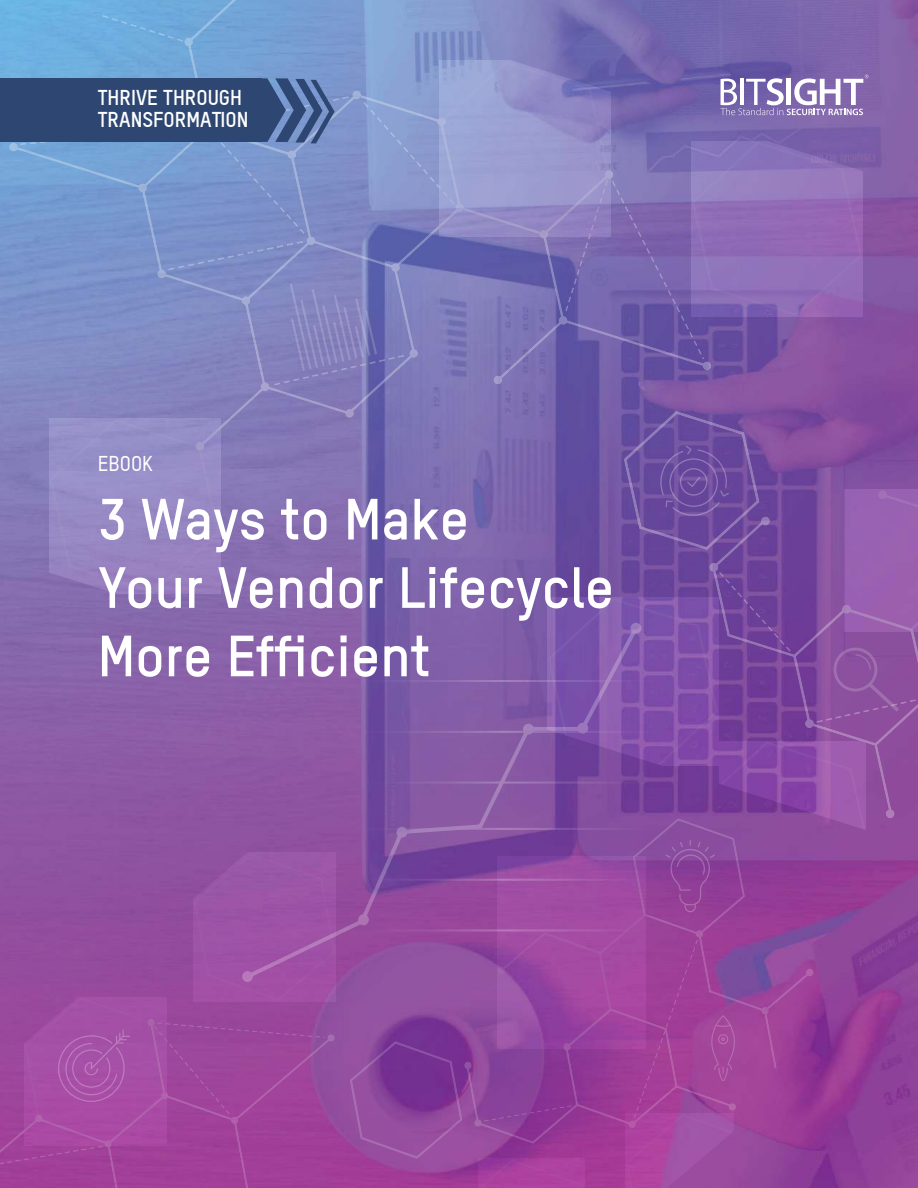
<style>
.page{position:relative;width:918px;height:1188px;background:#fff}
.page>*{position:absolute;margin:0;border:0;box-sizing:border-box;transform-origin:0 0}
.t1{font:500 57px/68.4px "T Star Pro";color:#fff}
.t2{font:700 21px/22.5px "T Star Pro";color:#fff}
.t3{font:500 21px "T Star Pro";color:#fff}
</style>
<div class="page">
<img style="left:0;top:0;width:918px;height:1188px">
<svg style="left:721px;top:75px;width:147px;height:40px"></svg>
<svg style="left:705px;top:1016px;width:36px;height:64px"></svg>
<svg style="left:57px;top:1030px;width:73px;height:73px;background:#a854a8"></svg>
<svg style="left:834px;top:648px;width:65px;height:64px;background:#8e53a0"></svg>
<img style="left:712px;top:520px;width:83px;height:137px">
<img style="left:800px;top:686px;width:76px;height:60px">
<img style="left:874px;top:744px;width:18px;height:68px">
<img style="left:624px;top:411px;width:136px;height:139px">
<svg style="left:842px;top:605px;width:9px;height:9px"></svg>
<svg style="left:886px;top:809px;width:9px;height:9px"></svg>
<svg style="left:805px;top:719px;width:9px;height:9px"></svg>
<svg style="left:709px;top:563px;width:9px;height:9px"></svg>
<svg style="left:761px;top:517px;width:9px;height:9px"></svg>
<img style="left:20px;top:142px;width:121px;height:63px">
<img style="left:565px;top:172px;width:139px;height:147px">
<img style="left:102px;top:15px;width:81px;height:27px">
<img style="left:199px;top:386px;width:67px;height:61px">
<img style="left:312px;top:93px;width:149px;height:176px">
<img style="left:244px;top:267px;width:171px;height:148px">
<img style="left:141px;top:142px;width:171px;height:160px">
<img style="left:459px;top:235px;width:106px;height:146px">
<img style="left:543px;top:174px;width:67px;height:61px">
<img style="left:563px;top:319px;width:144px;height:48px">
<img style="left:13px;top:146px;width:130px;height:43px">
<svg style="left:242px;top:296px;width:8px;height:9px"></svg>
<svg style="left:157px;top:270px;width:9px;height:9px"></svg>
<svg style="left:195px;top:442px;width:9px;height:9px"></svg>
<svg style="left:306px;top:237px;width:9px;height:8px"></svg>
<svg style="left:261px;top:382px;width:8px;height:9px"></svg>
<svg style="left:391px;top:263px;width:9px;height:9px"></svg>
<svg style="left:437px;top:117px;width:9px;height:9px"></svg>
<svg style="left:352px;top:91px;width:9px;height:8px"></svg>
<svg style="left:559px;top:316px;width:9px;height:9px"></svg>
<svg style="left:702px;top:361px;width:9px;height:9px"></svg>
<svg style="left:138px;top:183px;width:9px;height:9px"></svg>
<svg style="left:9px;top:143px;width:9px;height:9px"></svg>
<svg style="left:287px;top:150px;width:9px;height:9px"></svg>
<svg style="left:539px;top:230px;width:9px;height:9px"></svg>
<svg style="left:605px;top:170px;width:9px;height:9px"></svg>
<svg style="left:345px;top:409px;width:9px;height:9px"></svg>
<svg style="left:409px;top:349px;width:9px;height:9px"></svg>
<svg style="left:493px;top:376px;width:9px;height:8px"></svg>
<svg style="left:184px;top:38px;width:9px;height:8px"></svg>
<img style="left:719px;top:572px;width:72px;height:80px">
<img style="left:817px;top:705px;width:74px;height:18px">
<img style="left:845px;top:607px;width:66px;height:24px">
<img style="left:456px;top:195px;width:88px;height:41px">
<img style="left:66px;top:554px;width:88px;height:40px">
<img style="left:708px;top:275px;width:88px;height:41px">
<img style="left:657px;top:735px;width:32px;height:30px">
<img style="left:799px;top:754px;width:66px;height:76px">
<img style="left:466px;top:1066px;width:112px;height:78px">
<img style="left:565px;top:1049px;width:113px;height:77px">
<img style="left:698px;top:1085px;width:34px;height:22px">
<img style="left:709px;top:990px;width:68px;height:78px">
<img style="left:698px;top:935px;width:13px;height:57px">
<img style="left:764px;top:969px;width:49px;height:43px">
<img style="left:350px;top:1041px;width:113px;height:118px">
<svg style="left:563px;top:1049px;width:8px;height:2px"></svg>
<svg style="left:695px;top:935px;width:8px;height:3px"></svg>
<svg style="left:728px;top:1103px;width:8px;height:8px"></svg>
<svg style="left:628px;top:1121px;width:8px;height:7px"></svg>
<svg style="left:806px;top:969px;width:8px;height:7px"></svg>
<svg style="left:761px;top:1007px;width:8px;height:8px"></svg>
<svg style="left:474px;top:1119px;width:8px;height:8px"></svg>
<svg style="left:464px;top:1062px;width:8px;height:7px"></svg>
<img style="left:0;top:1147px;width:46px;height:18px">
<img style="left:149px;top:1022px;width:176px;height:93px">
<img style="left:46px;top:1123px;width:69px;height:65px">
<div style="left:184px;top:1104px;width:62px;height:84px;background:#a14099"></div>
<img style="left:150px;top:1022px;width:16px;height:74px">
<img style="left:234px;top:1037px;width:98px;height:84px">
<svg style="left:231px;top:1117px;width:7px;height:7px"></svg>
<svg style="left:327px;top:1034px;width:8px;height:8px"></svg>
<svg style="left:161px;top:1092px;width:7px;height:7px"></svg>
<svg style="left:147px;top:1019px;width:8px;height:7px"></svg>
<svg style="left:104px;top:1140px;width:8px;height:8px"></svg>
<img style="left:484px;top:1105px;width:88px;height:17px">
<img style="left:633px;top:939px;width:65px;height:180px">
<img style="left:641px;top:818px;width:104px;height:117px">
<img style="left:498px;top:856px;width:148px;height:193px">
<img style="left:33px;top:1093px;width:75px;height:52px">
<div style="left:202px;top:949px;width:76px;height:52px;background:#a151a6"></div>
<img style="left:478px;top:1159px;width:37px;height:29px">
<div style="left:625px;top:1137px;width:30px;height:51px;background:#b143a0"></div>
<div style="left:0;top:78px;width:262px;height:64px;background:#2e4772"></div>
<svg style="left:203px;top:78px;width:132px;height:65px"></svg>
<img style="left:641px;top:680px;width:26px;height:2px">
<img style="left:641px;top:731px;width:26px;height:2px">
<img style="left:641px;top:782px;width:26px;height:2px">
<img style="left:641px;top:828px;width:26px;height:2px">
<img style="left:641px;top:879px;width:26px;height:2px">
<img style="left:641px;top:929px;width:26px;height:2px">
<svg style="left:242px;top:624px;width:399px;height:358px;background:#8b53a3"></svg>
<div style="left:358px;top:914px;width:11px;height:11px;background:#ad74b2;border-radius:50%"></div>
<div style="left:242px;top:971px;width:11px;height:11px;background:#b678ba;border-radius:50%"></div>
<div style="left:397px;top:827px;width:10px;height:11px;background:#a27eba;border-radius:50%"></div>
<div style="left:523px;top:724px;width:11px;height:11px;background:#a281b9;border-radius:50%"></div>
<div style="left:577px;top:723px;width:11px;height:11px;background:#9c76bd;border-radius:50%"></div>
<svg style="left:631px;top:623px;width:10px;height:11px"></svg>
<p class="t2" style="left:98px;top:86px;width:152px">THRIVE THROUGH<br>TRANSFORMATION</p>
<p class="t3" style="left:98px;top:452px;width:57px">EBOOK</p>
<p class="t1" style="left:98px;top:490px;width:518px">3 Ways to Make<br>Your Vendor Lifecycle<br>More Efficient</p>
</div>
